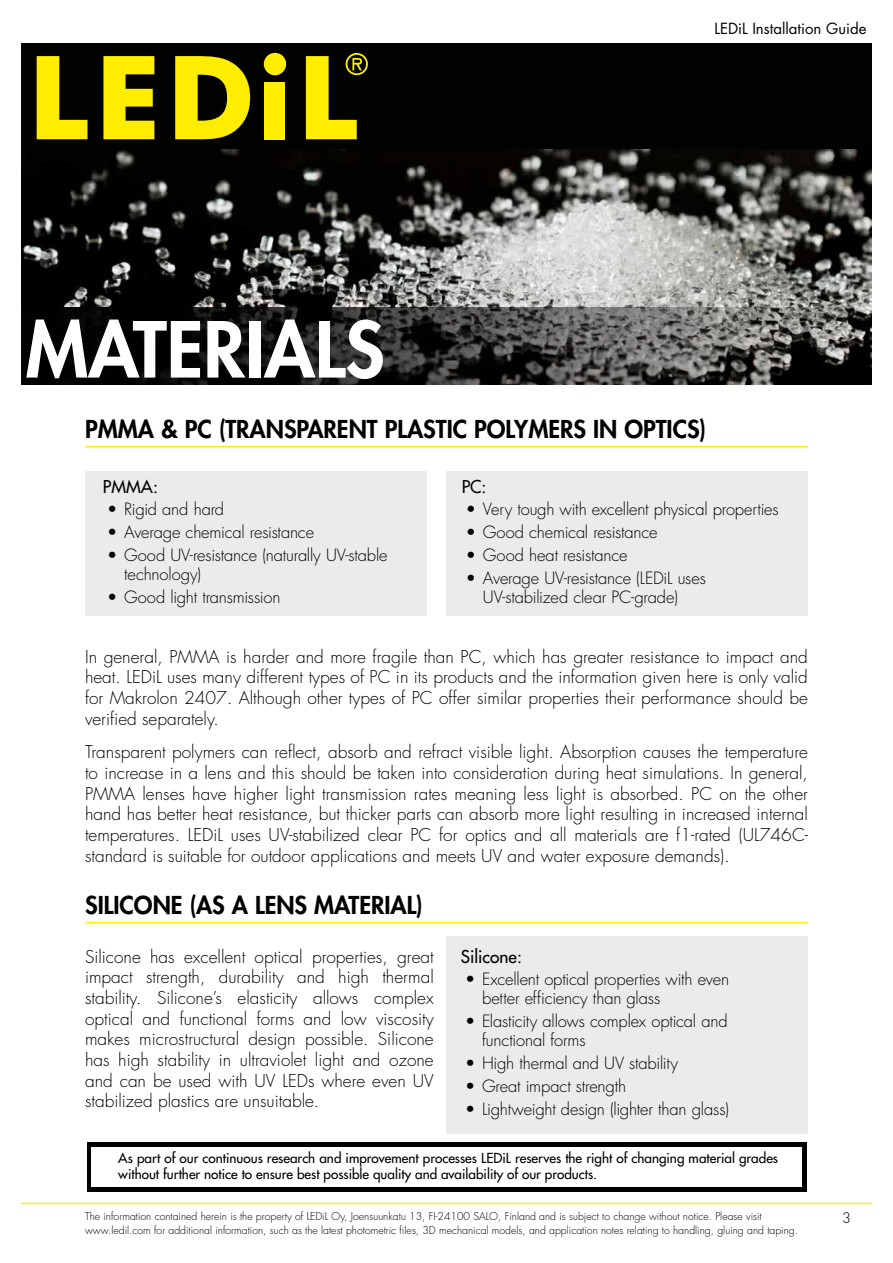
<style>
.page{position:relative;width:893px;height:1263px;background:#fff}
.page>*{position:absolute;margin:0;border:0;box-sizing:border-box;transform-origin:0 0}
.t1{font:800 75px "Futura Std";color:#fff}
.t2{font:800 24px "Futura Std";color:#000}
.t3{font:300 17.25px/20.7px "Futura Std";color:#000;text-align:justify}
.t4{font:500 17.25px "Futura Std";color:#000}
.t5{font:300 16.5px/18.8px "Futura Std";letter-spacing:-.01em;color:#000}
.t6{font:15px "Futura Std";color:#000}
.t7{font:300 15px "DIN";color:#000}
.t8{font:500 13.5px/16.2px "Futura Std";color:#000}
.t9{font:300 10.5px/13.5px "Futura Std";color:#000}
</style>
<div class="page">
<div style="left:21px;top:43px;width:851px;height:107px;background:#020203"></div>
<svg style="left:37px;top:56px;width:50px;height:83px"></svg>
<svg style="left:103px;top:56px;width:51px;height:83px"></svg>
<svg style="left:175px;top:56px;width:75px;height:83px"></svg>
<div style="left:264px;top:53px;width:22px;height:22px;background:#ffed00;border-radius:50%"></div>
<div style="left:265px;top:82px;width:20px;height:57px;background:#ffed00"></div>
<svg style="left:306px;top:53px;width:62px;height:86px"></svg>
<hr style="left:21px;top:1203px;width:851px;height:1px;background:#ffed00">
<div style="left:87px;top:1142px;width:719px;height:49px;background:#000"></div>
<div style="left:91px;top:1147px;width:711px;height:40px;background:#fff"></div>
<div style="left:85px;top:471px;width:342px;height:145px;background:#ebebeb"></div>
<div style="left:447px;top:471px;width:361px;height:145px;background:#ebebeb"></div>
<div style="left:446px;top:936px;width:362px;height:198px;background:#ebebeb"></div>
<img style="left:21px;top:150px;width:851px;height:157px">
<svg style="left:21px;top:307px;width:851px;height:77px;background:#30302f"></svg>
<hr style="left:85px;top:446px;width:723px;height:1px;background:#ffed00">
<hr style="left:85px;top:922px;width:723px;height:1px;background:#ffed00">
<p class="t6" style="left:714px;top:19px;width:154px">LEDiL Installation Guide</p>
<h1 class="t1" style="left:26px;top:302px;width:361px">MATERIALS</h1>
<h2 class="t2" style="left:85px;top:414px;width:623px">PMMA &amp; PC (TRANSPARENT PLASTIC POLYMERS IN OPTICS)</h2>
<p class="t4" style="left:103px;top:476px;width:57px">PMMA:</p>
<p class="t5" style="left:107px;top:500px;width:118px">• Rigid and hard</p>
<p class="t5" style="left:107px;top:523px;width:208px">• Average chemical resistance</p>
<p class="t5" style="left:124px;top:546px;width:265px;text-indent:-17px">• Good UV-resistance (naturally UV-stable technology)</p>
<p class="t5" style="left:107px;top:588px;width:175px">• Good light transmission</p>
<p class="t4" style="left:462px;top:476px;width:26px">PC:</p>
<p class="t5" style="left:466px;top:500px;width:314px">• Very tough with excellent physical properties</p>
<p class="t5" style="left:466px;top:523px;width:193px">• Good chemical resistance</p>
<p class="t5" style="left:466px;top:546px;width:163px">• Good heat resistance</p>
<p class="t5" style="left:483px;top:569px;width:225px;text-indent:-17px">• Average UV-resistance (LEDiL uses<br>UV-stabilized clear PC-grade)</p>
<p class="t3" style="left:85px;top:647px;width:724px">In general, PMMA is harder and more fragile than PC, which has greater resistance to impact and heat. LEDiL uses many different types of PC in its products and the information given here is only valid for Makrolon 2407. Although other types of PC offer similar properties their performance should be verified separately.</p>
<p class="t3" style="left:85px;top:742px;width:724px">Transparent polymers can reflect, absorb and refract visible light. Absorption causes the temperature to increase in a lens and this should be taken into consideration during heat simulations. In general, PMMA lenses have higher light transmission rates meaning less light is absorbed. PC on the other hand has better heat resistance, but thicker parts can absorb more light resulting in increased internal temperatures. LEDiL uses UV-stabilized clear PC for optics and all materials are f1-rated (UL746C&shy;standard is suitable for outdoor applications and meets UV and water exposure demands).</p>
<h2 class="t2" style="left:85px;top:890px;width:339px">SILICONE (AS A LENS MATERIAL)</h2>
<p class="t4" style="left:461px;top:945px;width:63px">Silicone:</p>
<p class="t5" style="left:482px;top:970px;width:249px;text-indent:-17px">• Excellent optical properties with even better efficiency than glass</p>
<p class="t5" style="left:482px;top:1012px;width:247px;text-indent:-17px">• Elasticity allows complex optical and functional forms</p>
<p class="t5" style="left:465px;top:1054px;width:215px">• High thermal and UV stability</p>
<p class="t5" style="left:465px;top:1077px;width:163px">• Great impact strength</p>
<p class="t5" style="left:465px;top:1100px;width:265px">• Lightweight design (lighter than glass)</p>
<p class="t8" style="left:118px;top:1150px;width:661px">As part of our continuous research and improvement processes LEDiL reserves the right of changing material grades without further notice to ensure best possible quality and availability of our products.</p>
<p class="t3" style="left:85px;top:946px;width:350px">Silicone has excellent optical properties, great impact strength, durability and high thermal stability. Silicone’s elasticity allows complex optical and functional forms and low viscosity makes microstructural design possible. Silicone has high stability in ultraviolet light and ozone and can be used with UV LEDs where even UV stabilized plastics are unsuitable.</p>
<p class="t9" style="left:85px;top:1210px;width:715px">The information contained herein is the property of LEDiL Oy, Joensuunkatu 13, FI-24100 SALO, Finland and is subject to change without notice. Please visit www.ledil.com for additional information, such as the latest photometric files, 3D mechanical models, and application notes relating to handling, gluing and taping.</p>
<p class="t7" style="left:843px;top:1208px;width:9px">3</p>
</div>
